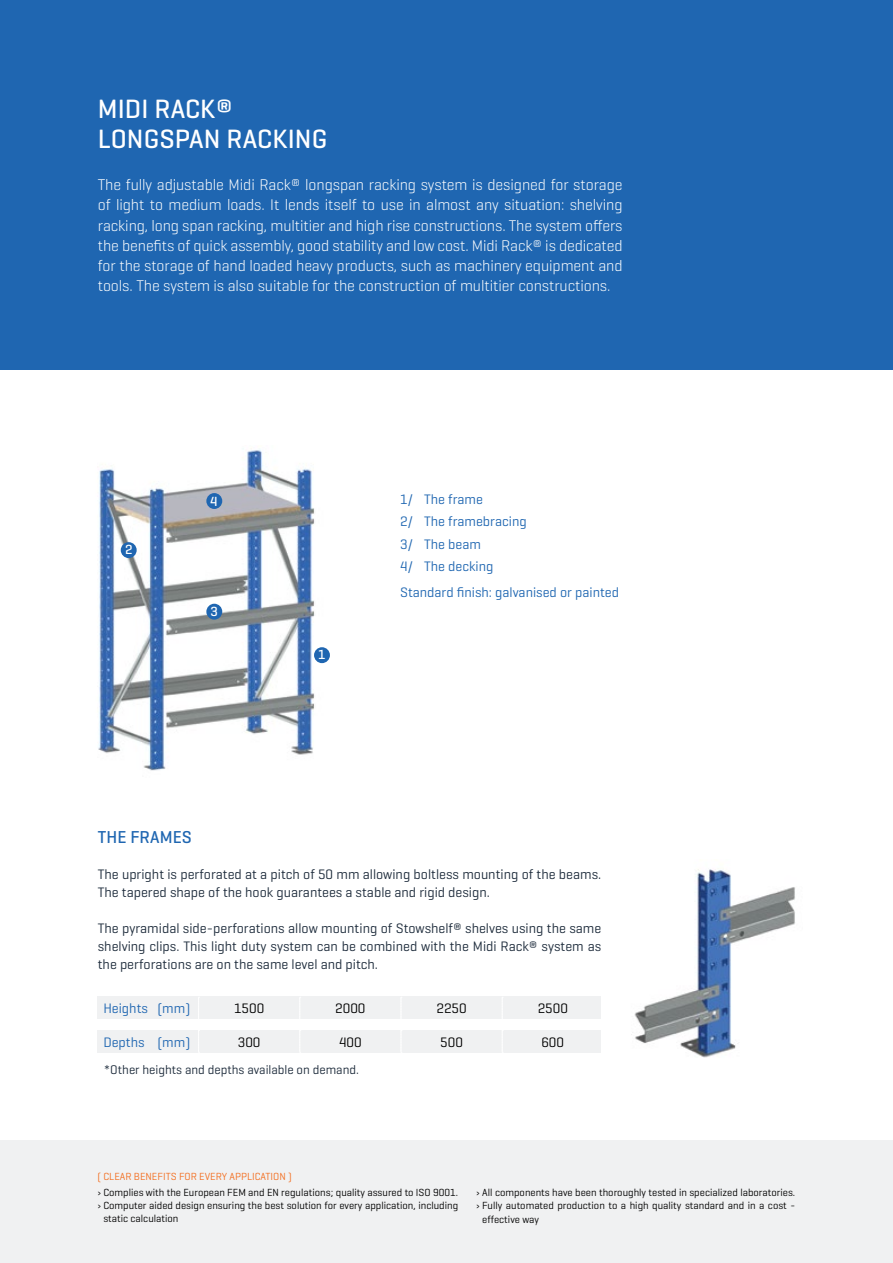
<style>
.page{position:relative;width:893px;height:1263px;background:#fff}
.page>*{position:absolute;margin:0;border:0;box-sizing:border-box;transform-origin:0 0}
.t1{font:500 27px/30px "Geogrotesque";letter-spacing:.005em;color:#fff}
.t2{font:500 17.55px "Geogrotesque";letter-spacing:.005em;color:#1f66b1}
.t3{font:300 15.75px/20.2px "Geogrotesque";letter-spacing:-.005em;color:#fff;text-align:justify}
.t4{font:13.95px/18px "Geogrotesque";color:#1d2b3b}
.t5{font:13.95px/22.5px "Geogrotesque";color:#1f66b1}
.t6{font:13.95px "Geogrotesque";color:#000}
.t7{font:500 13.5px "Geogrotesque";color:#fff}
.t8{font:12.75px "Geogrotesque";color:#1d2b3b}
.t9{font:10.5px "Geogrotesque";color:#000}
.t10{font:10.5px "Geogrotesque";color:#f36f21}
</style>
<div class="page">
<div style="left:0;top:1140px;width:893px;height:123px;background:#f0f1f2"></div>
<hr style="left:892px;top:1140px;width:1px;height:123px;background:#dadee0">
<img style="left:98px;top:449px;width:228px;height:322px">
<div style="left:0;top:0;width:893px;height:370px;background:#1f66b1"></div>
<div style="left:314px;top:647px;width:16px;height:16px;background:#1f66b1;border-radius:50%"></div>
<div style="left:206px;top:493px;width:16px;height:16px;background:#1f66b1;border-radius:50%"></div>
<div style="left:121px;top:542px;width:16px;height:16px;background:#1f66b1;border-radius:50%"></div>
<div style="left:206px;top:604px;width:16px;height:16px;background:#1f66b1;border-radius:50%"></div>
<div style="left:97px;top:997px;width:504px;height:22px;background:#f0f1f2"></div>
<div style="left:97px;top:1031px;width:504px;height:22px;background:#f0f1f2"></div>
<svg style="left:198px;top:997px;width:1px;height:55px"></svg>
<svg style="left:299px;top:997px;width:2px;height:56px"></svg>
<svg style="left:502px;top:997px;width:1px;height:56px"></svg>
<img style="left:631px;top:869px;width:164px;height:189px">
<h1 class="t1" style="left:98px;top:93px;width:231px;text-indent:57px">RACK®<br>LONGSPAN RACKI NG</h1>
<p class="t3" style="left:98px;top:174px;width:526px">The fully adjustable Midi Rack® longspan racking system is designed for storage of light to medium loads. It lends itself to use in almost any situation: shelving racking, long span racking, multitier and high rise constructions. The system offers the benefits of quick assembly, good stability and low cost. Midi Rack® is dedicated for the storage of hand loaded heavy products, such as machinery equipment and tools. The system is also suitable for the construction of multitier constructions.</p>
<h1 class="t1" style="left:98px;top:93px;width:13px">MIDI</h1>
<p class="t7" style="left:125px;top:541px;width:9px">2</p>
<p class="t7" style="left:210px;top:493px;width:9px">4</p>
<p class="t7" style="left:211px;top:603px;width:9px">3</p>
<p class="t7" style="left:318px;top:646px;width:9px">1</p>
<p class="t5" style="left:400px;top:487px;width:128px">1/ The frame<br>2/ The framebracing<br>3/ The beam<br>4/ The decking</p>
<p class="t5" style="left:400px;top:580px;width:220px">Standard finish: galvanised or painted</p>
<p class="t2" style="left:98px;top:826px;width:96px">THE FRAM ES</p>
<p class="t4" style="left:98px;top:864px;width:505px">The upright is perforated at a pitch of 50 mm allowing boltless mounting of the beams.<br>The tapered shape of the hook guarantees a stable and rigid design.</p>
<p class="t4" style="left:98px;top:918px;width:505px;text-align:justify">The pyramidal side-perforations allow mounting of Stowshelf® shelves using the same shelving clips. This light duty system can be combined with the Midi Rack® system as the perforations are on the same level and pitch.</p>
<p class="t5" style="left:103px;top:997px;width:88px">Heights (mm)</p>
<p class="t6" style="left:234px;top:1000px;width:32px">1500</p>
<p class="t6" style="left:335px;top:1000px;width:32px">2000</p>
<p class="t6" style="left:436px;top:1000px;width:32px">2250</p>
<p class="t6" style="left:538px;top:1000px;width:32px">2500</p>
<p class="t5" style="left:103px;top:1030px;width:88px">Depths (mm)</p>
<p class="t6" style="left:238px;top:1033px;width:24px">300</p>
<p class="t6" style="left:339px;top:1033px;width:24px">400</p>
<p class="t6" style="left:440px;top:1033px;width:24px">500</p>
<p class="t6" style="left:541px;top:1033px;width:24px">600</p>
<p class="t8" style="left:104px;top:1061px;width:257px">*Other heights and depths available on demand.</p>
<p class="t10" style="left:97px;top:1170px;width:196px">( Clear benefits for every application )</p>
<p class="t9" style="left:97px;top:1186px;width:362px">› Complies with the European FEM and EN regulations; quality assured to ISO 9001.</p>
<p class="t9" style="left:97px;top:1199px;width:362px">› Computer aided design ensuring the best solution for every application, including</p>
<p class="t9" style="left:103px;top:1212px;width:77px">static calculation</p>
<p class="t9" style="left:476px;top:1186px;width:320px">› All components have been thoroughly tested in specialized laboratories.</p>
<p class="t9" style="left:476px;top:1199px;width:320px">› Fully automated production to a high quality standard and in a cost -</p>
<p class="t9" style="left:482px;top:1213px;width:58px">effective way</p>
</div>
